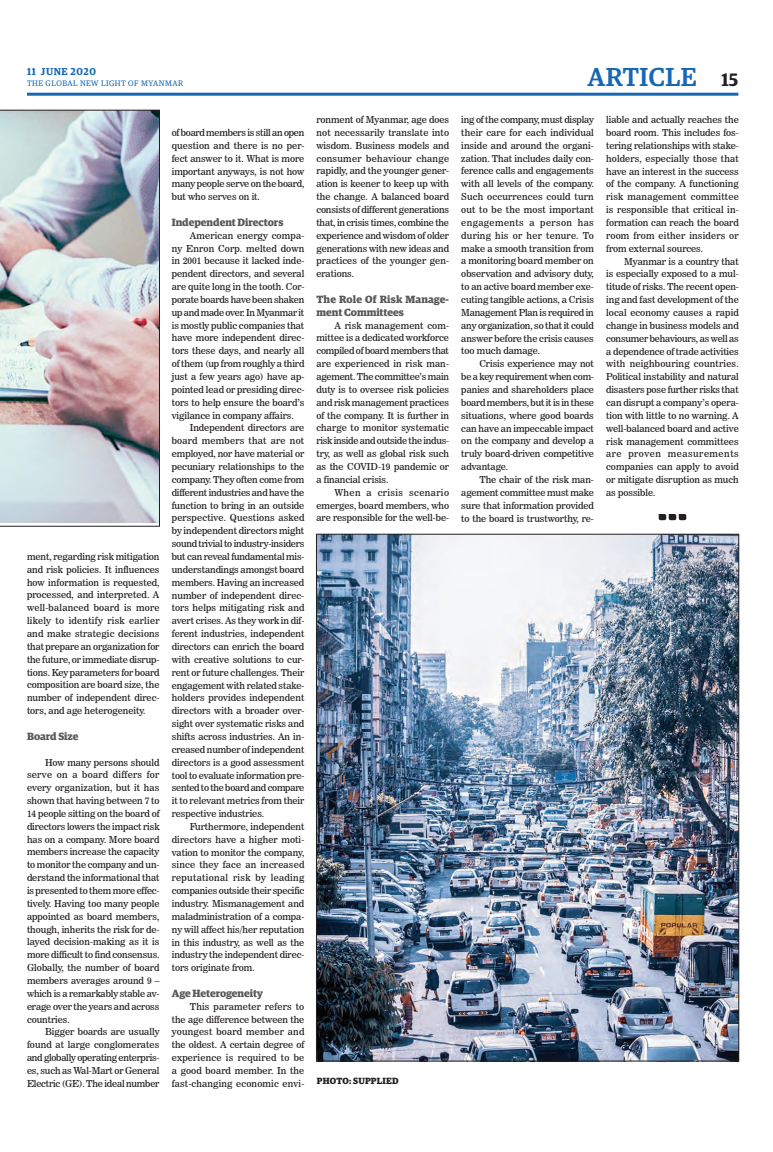
<style>
.page{position:relative;width:773px;height:1152px;background:#fff}
.page>*{position:absolute;margin:0;border:0;box-sizing:border-box;transform-origin:0 0}
.t1{font:500 26px "Guardian Egyp";letter-spacing:.02em;color:#1768b4}
.t2{font:700 10.5px/12.9px "Guardian Egyp";letter-spacing:-.005em;color:#57585a}
.t3{font:600 10px "Guardian Egyp";letter-spacing:.06em;color:#1768b4}
.t4{font:9.5px/12.9px "News 706 BT Roman C";letter-spacing:-.005em;color:#231f20;text-align:justify}
.t5{font:700 9px "Guardian Egyp";letter-spacing:.02em;color:#231f20}
.t6{font:8px "Guardian Egyp";letter-spacing:.06em;color:#1768b4}
.s1{font-weight:600;font-size:18px;color:#231f20}
</style>
<div class="page">
<hr style="left:27px;top:93px;width:711px;height:3px;background:#1768b4">
<svg style="left:658px;top:514px;width:28px;height:6px"></svg>
<img style="left:0;top:110px;width:160px;height:416px">
<img style="left:318px;top:536px;width:418px;height:523px">
<p class="t3" style="left:27px;top:64px;width:70px">11 JUNE 2020</p>
<p class="t6" style="left:27px;top:78px;width:158px">THE GLOBAL NEW LIGHT OF MYANMAR</p>
<p class="t4" style="left:27px;top:550px;width:134px">ment, regarding risk mitigation and risk policies. It influences how information is requested, processed, and interpreted. A well-balanced board is more likely to identify risk earlier and make strategic decisions that prepare an organization for the future, or immediate disrup&shy;tions. Key parameters for board composition are board size, the number of independent direc&shy;tors, and age heterogeneity.</p>
<p class="t2" style="left:27px;top:729px;width:53px">Board Size</p>
<p class="t4" style="left:27px;top:756px;width:134px;text-indent:18px">How many persons should serve on a board differs for every organization, but it has shown that having between 7 to 14 people sitting on the board of directors lowers the impact risk has on a company. More board members increase the capacity to monitor the company and un&shy;derstand the informational that is presented to them more effec&shy;tively. Having too many people appointed as board members, though, inherits the risk for de&shy;layed decision-making as it is more difficult to find consensus.<br>Globally, the number of board members averages around 9 – which is a remarkably stable av&shy;erage over the years and across countries.</p>
<p class="t4" style="left:27px;top:1026px;width:134px;text-indent:18px">Bigger boards are usually found at large conglomerates and globally operating enterpris&shy;es, such as Wal-Mart or General Electric (GE). The ideal number</p>
<p class="t4" style="left:172px;top:126px;width:134px">of board members is still an open question and there is no per&shy;fect answer to it. What is more important anyways, is not how many people serve on the board, but who serves on it.</p>
<p class="t2" style="left:172px;top:215px;width:113px">Independent Directors</p>
<p class="t4" style="left:172px;top:229px;width:134px;text-indent:18px">American energy compa&shy;ny Enron Corp. melted down in 2001 because it lacked inde&shy;pendent directors, and several are quite long in the tooth. Cor&shy;porate boards have been shaken up and made over. In Myanmar it is mostly public companies that have more independent direc&shy;tors these days, and nearly all of them (up from roughly a third just a few years ago) have ap&shy;pointed lead or presiding direc&shy;tors to help ensure the board’s vigilance in company affairs.</p>
<p class="t4" style="left:172px;top:422px;width:134px;text-indent:18px">Independent directors are board members that are not employed, nor have material or pecuniary relationships to the company. They often come from different industries and have the function to bring in an outside perspective. Questions asked by independent directors might sound trivial to industry-insiders but can reveal fundamental mis&shy;understandings amongst board members. Having an increased number of independent direc&shy;tors helps mitigating risk and avert crises. As they work in dif&shy;ferent industries, independent directors can enrich the board with creative solutions to cur&shy;rent or future challenges. Their engagement with related stake&shy;holders provides independent directors with a broader over&shy;sight over systematic risks and shifts across industries. An in&shy;creased number of independent directors is a good assessment tool to evaluate information pre&shy;sented to the board and compare it to relevant metrics from their respective industries.</p>
<p class="t4" style="left:172px;top:820px;width:134px;text-indent:18px">Furthermore, independent directors have a higher moti&shy;vation to monitor the company, since they face an increased reputational risk by leading companies outside their specific industry. Mismanagement and maladministration of a compa&shy;ny will affect his/her reputation in this industry, as well as the industry the independent direc&shy;tors originate from.</p>
<p class="t2" style="left:172px;top:986px;width:93px">Age Heterogeneity</p>
<p class="t4" style="left:172px;top:1000px;width:134px;text-indent:18px">This parameter refers to the age difference between the youngest board member and the oldest. A certain degree of experience is required to be a good board member. In the fast-changing economic envi-</p>
<p class="t4" style="left:316px;top:113px;width:134px">ronment of Myanmar, age does not necessarily translate into wisdom. Business models and consumer behaviour change rapidly, and the younger gener&shy;ation is keener to keep up with the change. A balanced board consists of different generations that, in crisis times, combine the experience and wisdom of older generations with new ideas and practices of the younger gen&shy;erations.</p>
<p class="t2" style="left:316px;top:292px;width:134px">The Role Of Risk Manage&shy;ment Committees</p>
<p class="t4" style="left:316px;top:319px;width:134px;text-indent:18px">A risk management com&shy;mittee is a dedicated workforce compiled of board members that are experienced in risk man&shy;agement. The committee’s main duty is to oversee risk policies and risk management practices of the company. It is further in charge to monitor systematic risk inside and outside the indus&shy;try, as well as global risk such as the COVID-19 pandemic or a financial crisis.</p>
<p class="t4" style="left:316px;top:486px;width:134px;text-indent:18px">When a crisis scenario emerges, board members, who are responsible for the well-be-</p>
<p class="t5" style="left:317px;top:1074px;width:83px">PHOTO: SUPPLIED</p>
<h1 class="t1" style="left:587px;top:59px;width:152px">ARTICLE <span class="s1">15</span></h1>
<p class="t4" style="left:461px;top:113px;width:134px">ing of the company, must display their care for each individual inside and around the organi&shy;zation. That includes daily con&shy;ference calls and engagements with all levels of the company.<br>Such occurrences could turn out to be the most important engagements a person has during his or her tenure. To make a smooth transition from a monitoring board member on observation and advisory duty, to an active board member exe&shy;cuting tangible actions, a Crisis Management Plan is required in any organization, so that it could answer before the crisis causes too much damage.</p>
<p class="t4" style="left:461px;top:357px;width:134px;text-indent:18px">Crisis experience may not be a key requirement when com&shy;panies and shareholders place board members, but it is in these situations, where good boards can have an impeccable impact on the company and develop a truly board-driven competitive advantage.</p>
<p class="t4" style="left:461px;top:473px;width:134px;text-indent:18px">The chair of the risk man&shy;agement committee must make sure that information provided to the board is trustworthy, re-</p>
<p class="t4" style="left:606px;top:113px;width:134px">liable and actually reaches the board room. This includes fos&shy;tering relationships with stake&shy;holders, especially those that have an interest in the success of the company. A functioning risk management committee is responsible that critical in&shy;formation can reach the board room from either insiders or from external sources.</p>
<p class="t4" style="left:606px;top:255px;width:134px;text-indent:18px">Myanmar is a country that is especially exposed to a mul&shy;titude of risks. The recent open&shy;ing and fast development of the local economy causes a rapid change in business models and consumer behaviours, as well as a dependence of trade activities with neighbouring countries.<br>Political instability and natural disasters pose further risks that can disrupt a company’s opera&shy;tion with little to no warning. A well-balanced board and active risk management committees are proven measurements companies can apply to avoid or mitigate disruption as much as possible.</p>
</div>
